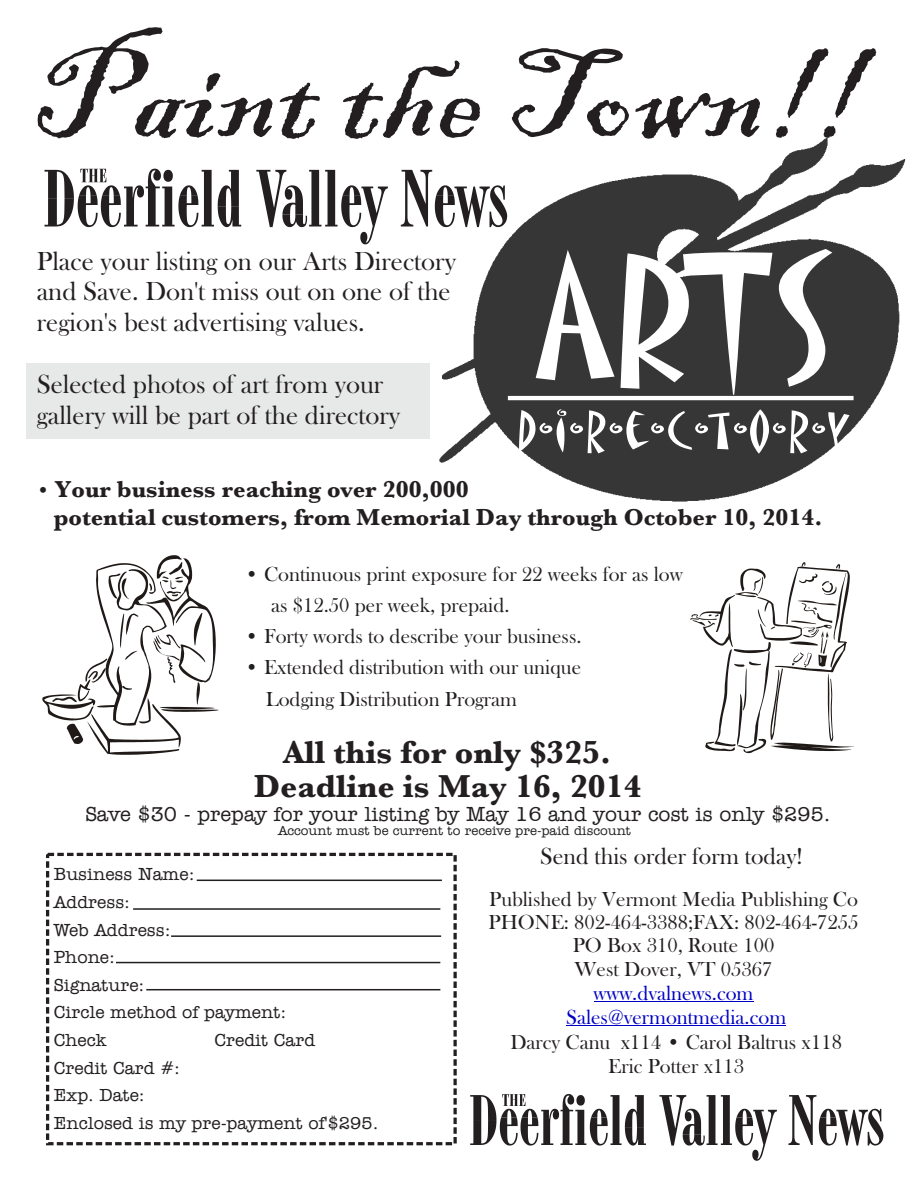
<style>
.page{position:relative;width:918px;height:1188px;background:#fff}
.page>*{position:absolute;margin:0;border:0;box-sizing:border-box;transform-origin:0 0}
.t1{font:149.25px "Matisse ITC";color:#fff;scale:1.23 1}
.t2{font:131.7px "Blackadder ITC";color:#231f20;scale:1.1 1}
.t3{font:47.4px "Matisse ITC";letter-spacing:.285em;color:#fff;scale:1.24 1}
.t4{font:700 33px/34.2px "Baskerville";color:#231f20;text-align:center}
.t5{font:27px/30.8px "Bask Old Face";color:#231f20}
.t6{font:700 24px/27.9px "Baskerville";color:#231f20}
.t7{font:24px "Bask Old Face";color:#231f20}
.t8{font:21px/23.4px "Bask Old Face";color:#231f20;text-align:center}
.t9{font:500 21px "Amer Typewriter IT Cby BT";color:#231f20}
.t10{font:21px/24px "Bask Old Face";color:#0000c4;text-align:center}
.t11{font:500 18px/27.6px "Amer Typewriter IT Cby BT";color:#231f20}
.t12{font:500 13.5px "Amer Typewriter IT Cby BT";color:#231f20}
.s1{font-family:"Bask Old Face";font-weight:400;font-size:21px}
</style>
<div class="page">
<div style="left:26px;top:364px;width:407px;height:75px;background:#e7e8e8"></div>
<img style="left:430px;top:137px;width:476px;height:365px">
<hr style="left:567px;top:1025px;width:219px;height:1px;background:#0000c4">
<hr style="left:594px;top:1001px;width:159px;height:1px;background:#0000c4">
<div style="left:46px;top:853px;width:411px;height:292px;border:3px dashed #231f20"></div>
<hr style="left:508px;top:396px;width:346px;height:4px;background:#fff">
<hr style="left:197px;top:880px;width:245px;height:1px;background:#231f20">
<hr style="left:133px;top:908px;width:307px;height:2px;background:#231f20">
<hr style="left:171px;top:935px;width:270px;height:2px;background:#231f20">
<hr style="left:116px;top:962px;width:324px;height:1px;background:#231f20">
<hr style="left:146px;top:989px;width:294px;height:1px;background:#231f20">
<svg style="left:42px;top:555px;width:177px;height:200px"></svg>
<svg style="left:690px;top:562px;width:164px;height:191px"></svg>
<svg style="left:659px;top:1095px;width:118px;height:66px"></svg>
<svg style="left:788px;top:1095px;width:95px;height:51px"></svg>
<svg style="left:470px;top:1094px;width:176px;height:52px"></svg>
<svg style="left:256px;top:170px;width:132px;height:74px"></svg>
<svg style="left:401px;top:170px;width:106px;height:57px"></svg>
<svg style="left:45px;top:169px;width:196px;height:58px"></svg>
<h2 class="t2" style="left:31px;top:18px;width:755px">Paint the Town!!</h2>
<p class="t5" style="left:37px;top:247px;width:421px">Place your listing on our Arts Directory and Save. Don't miss out on one of the region's best advertising values.</p>
<p class="t5" style="left:37px;top:371px;width:365px">Selected photos of art from your gallery will be part of the directory</p>
<h1 class="t1" style="left:537px;top:257px;width:241px">ARTS</h1>
<h3 class="t3" style="left:516px;top:413px;width:270px">D•IRECTORY</h3>
<h3 class="t3" style="left:568px;top:413px;width:210px">•••••••</h3>
<p class="t6" style="left:54px;top:478px;width:770px;text-indent:-18px"><span class="s1">•</span> Your business reaching over 200,000<br>potential customers, from Memorial Day through October 10, 2014.</p>
<p class="t8" style="left:271px;top:560px;width:413px;line-height:31.2px;text-align:left;text-indent:-26px">• Continuous print exposure for 22 weeks for as low as $12.50 per week, prepaid.</p>
<p class="t8" style="left:245px;top:626px;width:338px">• Forty words to describe your business.</p>
<p class="t8" style="left:266px;top:654px;width:317px;line-height:31.2px;text-align:left;text-indent:-21px">• Extended distribution with our unique<br>Lodging Distribution Program</p>
<h3 class="t4" style="left:254px;top:739px;width:389px">All this for only $325.<br>Deadline is May 16, 2014</h3>
<p class="t9" style="left:85px;top:805px;width:747px">Save $30 - prepay for your listing by May 16 and your cost is only $295.</p>
<p class="t12" style="left:278px;top:825px;width:355px">Account must be current to receive pre-paid discount</p>
<p class="t7" style="left:540px;top:848px;width:264px">Send this order form today!</p>
<p class="t11" style="left:54px;top:862px;width:234px">Business Name:<br>Address:<br>Web Address:<br>Phone:<br>Signature:<br>Circle method of payment:<br>Check</p>
<p class="t8" style="left:489px;top:888px;width:371px">Published by Vermont Media Publishing Co<br>PHONE: 802-464-3388;FAX: 802-464-7255<br>PO Box 310, Route 100<br>West Dover, VT 05367</p>
<p class="t10" style="left:566px;top:982px;width:221px">www.dvalnews.com<br>Sales@vermontmedia.com</p>
<p class="t8" style="left:510px;top:1032px;width:333px;line-height:24px">Darcy Canu x114 • Carol Baltrus x118<br>Eric Potter x113</p>
<p class="t11" style="left:215px;top:1028px;width:102px">Credit Card</p>
<p class="t11" style="left:54px;top:1055px;width:326px">Credit Card #:<br>Exp. Date:<br>Enclosed is my pre-payment of'$295.</p>
</div>
